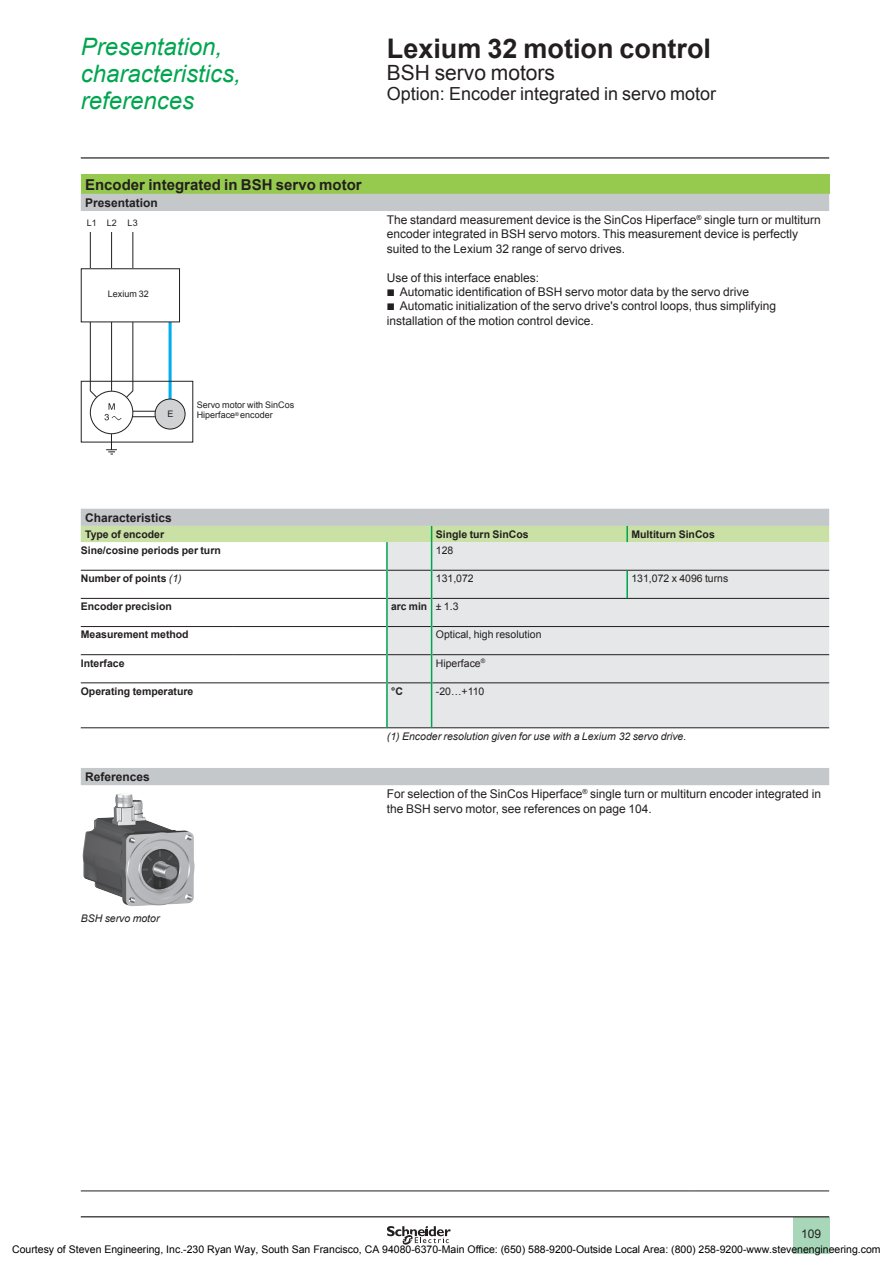
<style>
.page{position:relative;width:893px;height:1263px;background:#fff}
.page>*{position:absolute;margin:0;border:0;box-sizing:border-box;transform-origin:0 0}
.t1{font:700 27px "Arial";color:#231f20}
.t2{font:italic 24px/27px "Arial";color:#00a54f}
.t3{font:21px "Arial";color:#231f20}
.t4{font:18px "Arial";color:#231f20}
.t5{font:700 15px "Arial";color:#231f20}
.t6{font:12px/14.4px "Arial";color:#231f20}
.t7{font:700 12px "Arial";color:#231f20}
.t8{font:700 10.5px "Arial";color:#231f20}
.t9{font:10.5px "Arial";color:#000}
.t10{font:italic 10.5px "Arial";color:#231f20}
.t11{font:10.5px "Arial";color:#231f20}
.t12{font:9px/10.5px "Arial";color:#231f20}
.s1{font-family:"Graph Schneider"}
.s2{font-weight:400;font-style:italic}
.s3{font-weight:400}
</style>
<div class="page">
<hr style="left:81px;top:157px;width:748px;height:2px;background:#231f20">
<div style="left:793px;top:1217px;width:36px;height:37px;background:#a7d7b8"></div>
<hr style="left:81px;top:1216px;width:748px;height:1px;background:#231f20">
<svg style="left:387px;top:1226px;width:64px;height:19px"></svg>
<div style="left:81px;top:174px;width:748px;height:20px;background:#96ca4e"></div>
<svg style="left:81px;top:194px;width:748px;height:591px"></svg>
<div style="left:388px;top:684px;width:441px;height:43px;background:#e6e7e8"></div>
<hr style="left:388px;top:683px;width:43px;height:1px;background:#231f20">
<hr style="left:432px;top:683px;width:397px;height:1px;background:#231f20">
<hr style="left:81px;top:683px;width:305px;height:1px;background:#231f20">
<hr style="left:81px;top:727px;width:748px;height:1px;background:#231f20">
<svg style="left:81px;top:526px;width:748px;height:157px"></svg>
<hr style="left:386px;top:683px;width:2px;height:44px;background:#00a54f">
<hr style="left:431px;top:683px;width:1px;height:44px;background:#00a54f">
<svg style="left:81px;top:231px;width:112px;height:224px"></svg>
<img style="left:83px;top:794px;width:112px;height:112px">
<hr style="left:693px;top:1191px;width:136px;height:1px;background:#231f20">
<hr style="left:81px;top:1191px;width:612px;height:1px;background:#231f20">
<h2 class="t2" style="left:81px;top:34px;width:162px">Presentation, characteristics, references</h2>
<h1 class="t1" style="left:387px;top:30px;width:326px">Lexium 32 motion control</h1>
<h3 class="t3" style="left:387px;top:59px;width:170px">BSH servo motors</h3>
<h3 class="t4" style="left:387px;top:81px;width:331px">Option: Encoder integrated in servo motor</h3>
<p class="t5" style="left:85px;top:174px;width:278px">Encoder integrated in BSH servo motor</p>
<p class="t7" style="left:85px;top:195px;width:74px">Presentation</p>
<p class="t12" style="left:87px;top:218px;width:52px">L1 L2 L3</p>
<p class="t12" style="left:108px;top:289px;width:43px">Lexium 32</p>
<p class="t6" style="left:387px;top:213px;width:436px">The standard measurement device is the SinCos Hiperface<sup>®</sup> single turn or multiturn encoder integrated in BSH servo motors. This measurement device is perfectly suited to the Lexium 32 range of servo drives.</p>
<p class="t6" style="left:387px;top:270px;width:391px">Use of this interface enables:<br><span class="s1">b</span> Automatic identification of BSH servo motor data by the servo drive<br><span class="s1">b</span> Automatic initialization of the servo drive's control loops, thus simplifying installation of the motion control device.</p>
<p class="t12" style="left:167px;top:409px;width:8px">E</p>
<p class="t12" style="left:197px;top:400px;width:99px">Servo motor with SinCos<br>Hiperface<sup>®</sup> encoder</p>
<p class="t7" style="left:85px;top:509px;width:88px">Characteristics</p>
<p class="t8" style="left:85px;top:527px;width:81px">Type of encoder</p>
<p class="t8" style="left:436px;top:527px;width:94px">Single turn SinCos</p>
<p class="t8" style="left:631px;top:527px;width:85px">Multiturn SinCos</p>
<p class="t8" style="left:81px;top:543px;width:142px">Sine/cosine periods per turn</p>
<p class="t11" style="left:436px;top:543px;width:19px">128</p>
<p class="t8" style="left:81px;top:571px;width:102px">Number of points <span class="s2">(1)</span></p>
<p class="t11" style="left:436px;top:572px;width:39px">1 31 ,072</p>
<p class="t11" style="left:631px;top:572px;width:98px">1 31 ,072 x 4096 turns</p>
<p class="t8" style="left:81px;top:600px;width:93px">Encoder precision</p>
<p class="t8" style="left:391px;top:600px;width:69px">arc min <span class="s3">± 1.3</span></p>
<p class="t8" style="left:81px;top:628px;width:109px">Measurement method</p>
<p class="t11" style="left:436px;top:628px;width:107px">Optical, high resolution</p>
<p class="t8" style="left:81px;top:656px;width:45px">Interface</p>
<p class="t11" style="left:436px;top:656px;width:51px">Hiperface<sup>®</sup></p>
<p class="t8" style="left:81px;top:684px;width:114px">Operating temperature</p>
<p class="t8" style="left:391px;top:684px;width:13px">°C</p>
<p class="t11" style="left:436px;top:684px;width:50px">-20…+11 0</p>
<p class="t10" style="left:387px;top:729px;width:299px">(1) Encoder resolution given for use with a Lexium 32 servo drive.</p>
<p class="t7" style="left:85px;top:769px;width:66px">References</p>
<p class="t10" style="left:81px;top:911px;width:80px">BSH servo motor</p>
<p class="t6" style="left:387px;top:787px;width:436px">For selection of the SinCos Hiperface<sup>®</sup> single turn or multiturn encoder integrated in the BSH servo motor, see references on page 1 04.</p>
<p class="t6" style="left:801px;top:1227px;width:22px">109</p>
<p class="t9" style="left:12px;top:1242px;width:870px">Courtesy of Steven Engineering, Inc.-230 Ryan Way, South San Francisco, CA 94080-6370-Main Office: (650) 588-9200-Outside Local Area: (800) 258-9200-www.stevenengineering.com</p>
</div>
